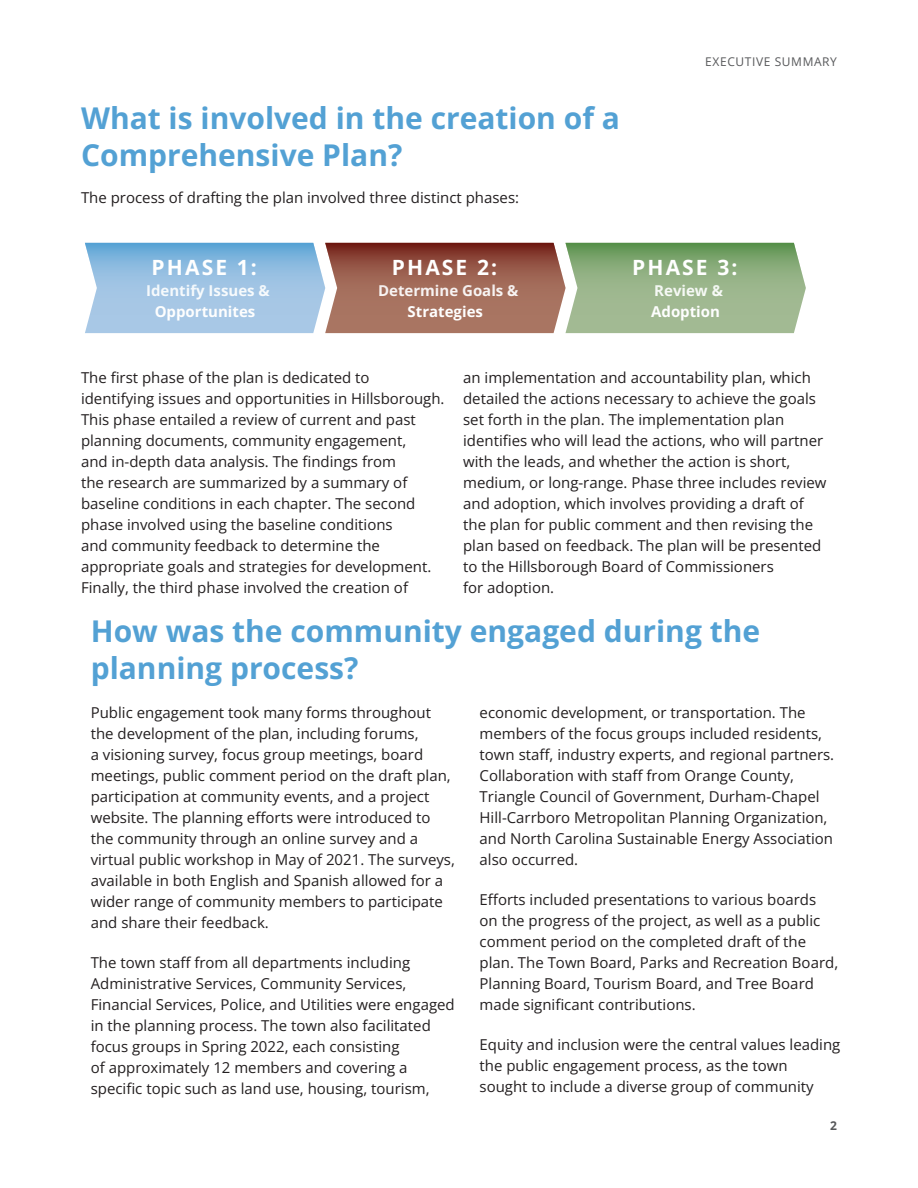
<style>
.page{position:relative;width:918px;height:1188px;background:#fff}
.page>*{position:absolute;margin:0;border:0;box-sizing:border-box;transform-origin:0 0}
.Header_1{font:30px/37.5px "Open Sans";color:#53a1d4}
.t1{font:21px "Open Sans";letter-spacing:.1em;color:#fff}
.Body_Text{font:15px/21px "Open Sans";color:#231f20}
.t2{font:15px/21px "Open Sans";color:#fff;text-align:center}
.t3{font:12px "Open Sans";letter-spacing:.05em;color:#57585a}
</style>
<div class="page">
<svg style="left:85px;top:243px;width:721px;height:90px;background:#9b9f97"></svg>
<p class="Header_1" style="left:81px;top:99px;width:540px">What is involved in the creation of a<br>Comprehensive Plan?</p>
<p class="Body_Text" style="left:81px;top:187px;width:440px">The process of drafting the plan involved three distinct phases:</p>
<p class="t3" style="left:705px;top:54px;width:24px">Execut</p>
<p class="t3" style="left:752px;top:54px;width:41px">ive Summar</p>
<p class="t3" style="left:830px;top:54px;width:8px">y</p>
<p class="t1" style="left:152px;top:253px;width:107px">PHASE 1:</p>
<p class="t1" style="left:392px;top:253px;width:107px">PHASE 2:</p>
<p class="t1" style="left:632px;top:253px;width:107px">PHASE 3:</p>
<p class="t2" style="left:146px;top:280px;width:125px">Identify Issues &amp;<br>Opportunites</p>
<p class="t2" style="left:378px;top:280px;width:142px">Determine Goals &amp;<br>Strategies</p>
<p class="t2" style="left:651px;top:280px;width:73px;text-align:left">Review &amp;<br>Adoption</p>
<p class="Body_Text" style="left:81px;top:367px;width:365px">The first phase of the plan is dedicated to identifying issues and opportunities in Hillsborough.<br>This phase entailed a review of current and past planning documents, community engagement,<br>and in-depth data analysis. The findings from<br>the research are summarized by a summary of baseline conditions in each chapter. The second phase involved using the baseline conditions<br>and community feedback to determine the appropriate goals and strategies for development.<br>Finally, the third phase involved the creation of</p>
<p class="Body_Text" style="left:463px;top:367px;width:365px">an implementation and accountability plan, which detailed the actions necessary to achieve the goals set forth in the plan. The implementation plan identifies who will lead the actions, who will partner with the leads, and whether the action is short, medium, or long-range. Phase three includes review and adoption, which involves providing a draft of the plan for public comment and then revising the plan based on feedback. The plan will be presented to the Hillsborough Board of Commissioners<br>for adoption.</p>
<p class="Header_1" style="left:91px;top:611px;width:671px">How was the community engaged during the planning process?</p>
<p class="Body_Text" style="left:91px;top:702px;width:366px">Public engagement took many forms throughout the development of the plan, including forums,<br>a visioning survey, focus group meetings, board meetings, public comment period on the draft plan, participation at community events, and a project website. The planning efforts were introduced to the community through an online survey and a virtual public workshop in May of 2021. The surveys, available in both English and Spanish allowed for a wider range of community members to participate and share their feedback.</p>
<p class="Body_Text" style="left:91px;top:952px;width:366px">The town staff from all departments including Administrative Services, Community Services, Financial Services, Police, and Utilities were engaged in the planning process. The town also facilitated focus groups in Spring 2022, each consisting<br>of approximately 12 members and covering a specific topic such as land use, housing, tourism,</p>
<p class="Body_Text" style="left:480px;top:702px;width:356px">economic development, or transportation. The members of the focus groups included residents, town staff, industry experts, and regional partners.<br>Collaboration with staff from Orange County, Triangle Council of Government, Durham-Chapel Hill-Carrboro Metropolitan Planning Organization, and North Carolina Sustainable Energy Association also occurred.</p>
<p class="Body_Text" style="left:480px;top:889px;width:360px">Efforts included presentations to various boards on the progress of the project, as well as a public comment period on the completed draft of the plan. The Town Board, Parks and Recreation Board, Planning Board, Tourism Board, and Tree Board made significant contributions.</p>
<p class="Body_Text" style="left:480px;top:1034px;width:362px">Equity and inclusion were the central values leading the public engagement process, as the town<br>sought to include a diverse group of community</p>
<p class="t3" style="left:830px;top:1117px;width:8px">2</p>
</div>
